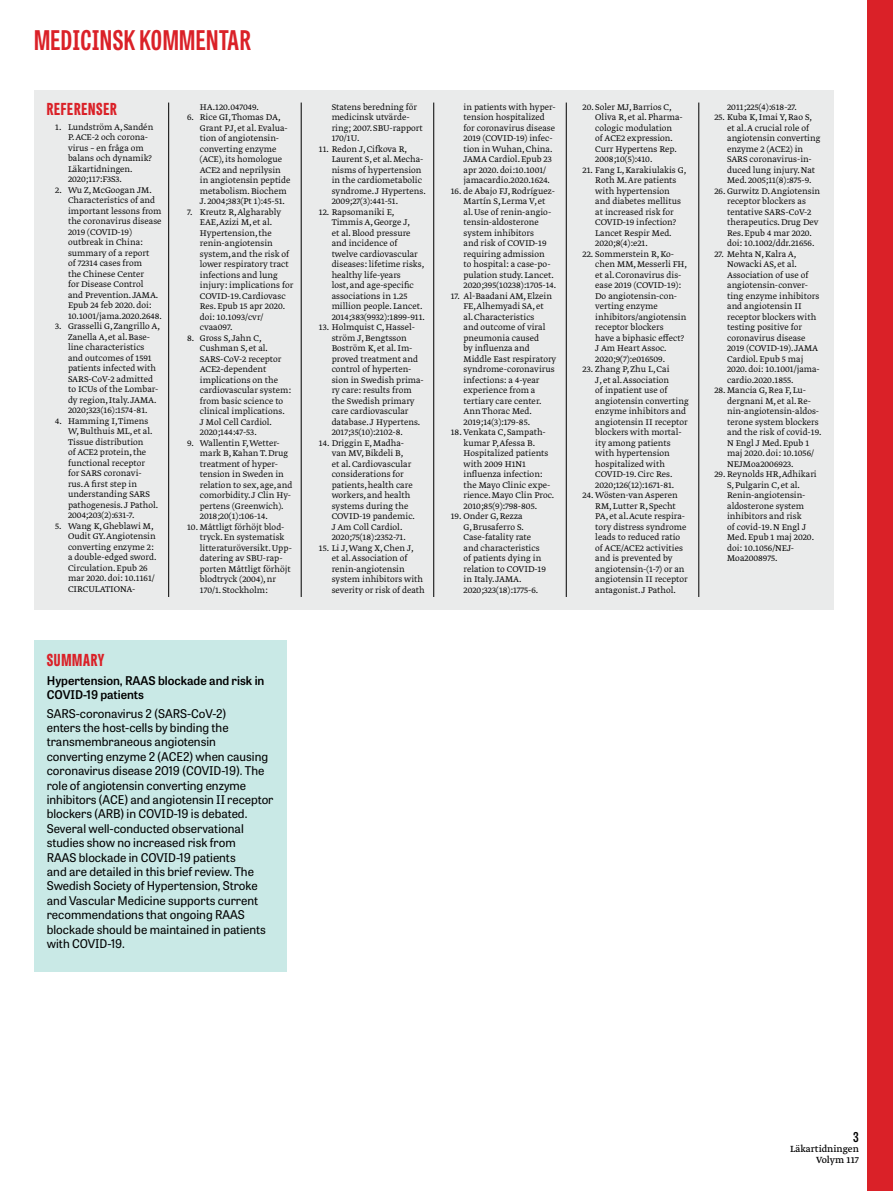
<style>
.page{position:relative;width:893px;height:1191px;background:#fff}
.page>*{position:absolute;margin:0;border:0;box-sizing:border-box;transform-origin:0 0}
.t1{font:700 27px "Tablet Gothic Compressed";letter-spacing:.02em;color:#da2128}
.t2{font:800 16.5px "Tablet Gothic Compressed";letter-spacing:.045em;color:#da2128}
.t3{font:600 13.5px "Tablet Gothic Condensed";color:#000}
.t4{font:12px/14.4px "Tablet Gothic";color:#000}
.t5{font:600 12px/14.4px "Tablet Gothic";color:#000}
.t6{font:10.5px/10.5px "Greta Text Pro";color:#000;text-align:right}
.t7{font:9.75px/10.5px "Greta Text Pro Light Min";color:#000}
</style>
<div class="page">
<div style="left:867px;top:0;width:26px;height:1191px;background:#da2128"></div>
<div style="left:34px;top:640px;width:252px;height:332px;background:#c9e9e6"></div>
<div style="left:34px;top:90px;width:799px;height:520px;background:#eaebeb"></div>
<hr style="left:168px;top:103px;width:1px;height:494px;background:#000">
<hr style="left:433px;top:103px;width:1px;height:494px;background:#000">
<hr style="left:301px;top:103px;width:1px;height:494px;background:#000">
<hr style="left:566px;top:103px;width:1px;height:494px;background:#000">
<hr style="left:698px;top:103px;width:1px;height:494px;background:#000">
<h1 class="t1" style="left:34px;top:22px;width:218px">MEDICINSK KOMMENTAR</h1>
<h2 class="t2" style="left:47px;top:97px;width:72px">REFERENSER</h2>
<p class="t7" style="left:68px;top:122px;width:87px;text-indent:-13px">1. Lundström A, Sandén<br>P. ACE-2 och corona&shy;virus – en fråga om balans och dynamik?<br>Läkartidningen.<br>2020;117:F3S3.</p>
<p class="t7" style="left:68px;top:185px;width:96px;text-indent:-13px">2. Wu Z, McGoogan JM.<br>Characteristics of and important lessons from the coronavirus disease<br>2019 (COVID-19) outbreak in China: summary of a report<br>of 72314 cases from<br>the Chinese Center<br>for Disease Control<br>and Prevention. JAMA.<br>Epub 24 feb 2020. doi:<br>10.1001/jama.2020.2648.</p>
<p class="t7" style="left:68px;top:322px;width:93px;text-indent:-13px">3. Grasselli G, Zangrillo A,<br>Zanella A, et al. Base&shy;line characteristics and outcomes of 1591 patients infected with<br>SARS-CoV-2 admitted to ICUs of the Lombar&shy;dy region, Italy. JAMA.<br>2020;323(16):1574-81.</p>
<p class="t7" style="left:68px;top:416px;width:92px;text-indent:-13px">4. Hamming I, Timens<br>W, Bulthuis ML, et al.<br>Tissue distribution<br>of ACE2 protein, the functional receptor for SARS coronavi&shy;rus. A first step in understanding SARS pathogenesis. J Pathol.<br>2004;203(2):631-7.</p>
<p class="t7" style="left:68px;top:521px;width:90px;text-indent:-13px">5. Wang K, Gheblawi M,<br>Oudit GY. Angiotensin converting enzyme 2: a double-edged sword.<br>Circulation. Epub 26 mar 2020. doi: 10.1161/<br>CIRCULATIONA-</p>
<p class="t7" style="left:200px;top:102px;width:61px">HA.120.047049.</p>
<p class="t7" style="left:200px;top:112px;width:92px;text-indent:-13px">6. Rice GI, Thomas DA,<br>Grant PJ, et al. Evalua&shy;tion of angiotensin&shy;converting enzyme (ACE), its homologue<br>ACE2 and neprilysin in angiotensin peptide metabolism. Biochem<br>J. 2004;383(Pt 1):45-51.</p>
<p class="t7" style="left:200px;top:207px;width:95px;text-indent:-13px">7. Kreutz R, Algharably<br>EAE, Azizi M, et al.<br>Hypertension, the renin-angiotensin system, and the risk of lower respiratory tract infections and lung injury: implications for<br>COVID-19. Cardiovasc<br>Res. Epub 15 apr 2020. doi: 10.1093/cvr/ cvaa097.</p>
<p class="t7" style="left:200px;top:333px;width:93px;text-indent:-13px">8. Gross S, Jahn C,<br>Cushman S, et al.<br>SARS-CoV-2 receptor<br>ACE2-dependent implications on the cardiovascular system: from basic science to clinical implications.<br>J Mol Cell Cardiol.<br>2020;144:47-53.</p>
<p class="t7" style="left:200px;top:438px;width:94px;text-indent:-13px">9. Wallentin F, Wetter&shy;mark B, Kahan T. Drug treatment of hyper&shy;tension in Sweden in relation to sex, age, and comorbidity. J Clin Hy&shy;pertens (Greenwich).<br>2018;20(1):106-14.</p>
<p class="t7" style="left:200px;top:522px;width:94px;text-indent:-13px">10. Måttligt förhöjt blod&shy;tryck. En systematisk litteraturöversikt. Upp&shy;datering av SBU-rap&shy;porten Måttligt förhöjt blodtryck (2004), nr<br>170/1. Stockholm:</p>
<h2 class="t2" style="left:47px;top:648px;width:59px">SUMMARY</h2>
<p class="t5" style="left:47px;top:672px;width:219px">Hypertension, RAAS blockade and risk in<br>COVID-19 patients</p>
<p class="t4" style="left:47px;top:705px;width:228px">SARS-coronavirus 2 (SARS-CoV-2)<br>enters the host-cells by binding the transmembraneous angiotensin converting enzyme 2 (ACE2) when causing coronavirus disease 2019 (COVID-19). The role of angiotensin converting enzyme inhibitors (ACE) and angiotensin II receptor blockers (ARB) in COVID-19 is debated.<br>Several well-conducted observational studies show no increased risk from<br>RAAS blockade in COVID-19 patients<br>and are detailed in this brief review. The Swedish Society of Hypertension, Stroke and Vascular Medicine supports current recommendations that ongoing RAAS blockade should be maintained in patients with COVID-19.</p>
<p class="t7" style="left:332px;top:102px;width:93px">Statens beredning för medicinsk utvärde&shy;ring; 2007. SBU-rapport<br>170/1U.</p>
<p class="t7" style="left:332px;top:144px;width:96px;text-indent:-13px">11. Redon J, Cifkova R,<br>Laurent S, et al. Mecha&shy;nisms of hypertension in the cardiometabolic syndrome. J Hypertens.<br>2009;27(3):441-51.</p>
<p class="t7" style="left:332px;top:207px;width:95px;text-indent:-13px">12. Rapsomaniki E,<br>Timmis A, George J,<br>et al. Blood pressure and incidence of twelve cardiovascular diseases: lifetime risks, healthy life-years<br>lost, and age-specific associations in 1.25 million people. Lancet.<br>2014;383(9932):1899-911.</p>
<p class="t7" style="left:332px;top:322px;width:94px;text-indent:-13px">13. Holmquist C, Hassel&shy;ström J, Bengtsson<br>Boström K, et al. Im&shy;proved treatment and control of hyperten&shy;sion in Swedish prima&shy;ry care: results from the Swedish primary care cardiovascular database. J Hypertens.<br>2017;35(10):2102-8.</p>
<p class="t7" style="left:332px;top:438px;width:85px;text-indent:-13px">14. Driggin E, Madha&shy;van MV, Bikdeli B,<br>et al. Cardiovascular considerations for patients, health care workers, and health systems during the<br>COVID-19 pandemic.<br>J Am Coll Cardiol.<br>2020;75(18):2352-71.</p>
<p class="t7" style="left:332px;top:543px;width:95px;text-indent:-13px">15. Li J, Wang X, Chen J,<br>et al. Association of renin-angiotensin system inhibitors with severity or risk of death</p>
<p class="t7" style="left:463px;top:102px;width:94px">in patients with hyper&shy;tension hospitalized for coronavirus disease<br>2019 (COVID-19) infec&shy;tion in Wuhan, China.<br>JAMA Cardiol. Epub 23 apr 2020. doi:10.1001/ jamacardio.2020.1624.</p>
<p class="t7" style="left:463px;top:186px;width:94px;text-indent:-13px">16. de Abajo FJ, Rodríguez-<br>Martín S, Lerma V, et al. Use of renin-angio&shy;tensin-aldosterone system inhibitors<br>and risk of COVID-19 requiring admission<br>to hospital: a case-po&shy;pulation study. Lancet.<br>2020;395(10238):1705-14.</p>
<p class="t7" style="left:463px;top:291px;width:94px;text-indent:-13px">17. Al-Baadani AM, Elzein<br>FE, Alhemyadi SA, et<br>al. Characteristics<br>and outcome of viral pneumonia caused<br>by influenza and<br>Middle East respiratory syndrome-coronavirus infections: a 4-year experience from a tertiary care center.<br>Ann Thorac Med.<br>2019;14(3):179-85.</p>
<p class="t7" style="left:463px;top:427px;width:92px;text-indent:-13px">18. Venkata C, Sampath&shy;kumar P, Afessa B.<br>Hospitalized patients with 2009 H1N1 influenza infection: the Mayo Clinic expe&shy;rience. Mayo Clin Proc.<br>2010;85(9):798-805.</p>
<p class="t7" style="left:463px;top:511px;width:84px;text-indent:-13px">19. Onder G, Rezza<br>G, Brusaferro S.<br>Case-fatality rate and characteristics of patients dying in relation to COVID-19 in Italy. JAMA.<br>2020;323(18):1775-6.</p>
<p class="t7" style="left:595px;top:102px;width:89px;text-indent:-13px">20. Soler MJ, Barrios C,<br>Oliva R, et al. Pharma&shy;cologic modulation<br>of ACE2 expression.<br>Curr Hypertens Rep.<br>2008;10(5):410.</p>
<p class="t7" style="left:595px;top:165px;width:92px;text-indent:-13px">21. Fang L, Karakiulakis G,<br>Roth M. Are patients with hypertension and diabetes mellitus at increased risk for<br>COVID-19 infection?<br>Lancet Respir Med.<br>2020;8(4):e21.</p>
<p class="t7" style="left:595px;top:249px;width:93px;text-indent:-13px">22. Sommerstein R, Ko&shy;chen MM, Messerli FH, et al. Coronavirus dis&shy;ease 2019 (COVID-19):<br>Do angiotensin-con&shy;verting enzyme inhibitors/angiotensin receptor blockers<br>have a biphasic effect?<br>J Am Heart Assoc.<br>2020;9(7):e016509.</p>
<p class="t7" style="left:595px;top:364px;width:95px;text-indent:-13px">23. Zhang P, Zhu L, Cai<br>J, et al. Association<br>of inpatient use of angiotensin converting enzyme inhibitors and angiotensin II receptor blockers with mortal&shy;ity among patients with hypertension hospitalized with<br>COVID-19. Circ Res.<br>2020;126(12):1671-81.</p>
<p class="t7" style="left:595px;top:490px;width:94px;text-indent:-13px">24. Wösten-van Asperen<br>RM, Lutter R, Specht<br>PA, et al. Acute respira&shy;tory distress syndrome leads to reduced ratio of ACE/ACE2 activities and is prevented by angiotensin-(1-7) or an angiotensin II receptor antagonist. J Pathol.</p>
<p class="t7" style="left:727px;top:102px;width:71px">2011;225(4):618-27.</p>
<p class="t7" style="left:727px;top:112px;width:95px;text-indent:-13px">25. Kuba K, Imai Y, Rao S, et al. A crucial role of angiotensin converting enzyme 2 (ACE2) in<br>SARS coronavirus-in&shy;duced lung injury. Nat<br>Med. 2005;11(8):875-9.</p>
<p class="t7" style="left:727px;top:186px;width:95px;text-indent:-13px">26. Gurwitz D. Angiotensin receptor blockers as tentative SARS-CoV-2 therapeutics. Drug Dev<br>Res. Epub 4 mar 2020. doi: 10.1002/ddr.21656.</p>
<p class="t7" style="left:727px;top:249px;width:94px;text-indent:-13px">27. Mehta N, Kalra A,<br>Nowacki AS, et al.<br>Association of use of angiotensin-conver&shy;ting enzyme inhibitors and angiotensin II receptor blockers with testing positive for coronavirus disease<br>2019 (COVID-19). JAMA<br>Cardiol. Epub 5 maj<br>2020. doi: 10.1001/jama&shy;cardio.2020.1855.</p>
<p class="t7" style="left:727px;top:385px;width:96px;text-indent:-13px">28. Mancia G, Rea F, Lu&shy;dergnani M, et al. Re&shy;nin-angiotensin-aldos&shy;terone system blockers and the risk of covid-19.<br>N Engl J Med. Epub 1 maj 2020. doi: 10.1056/<br>NEJMoa2006923.</p>
<p class="t7" style="left:727px;top:469px;width:91px;text-indent:-13px">29. Reynolds HR, Adhikari<br>S, Pulgarin C, et al.<br>Renin-angiotensin&shy;aldosterone system inhibitors and risk<br>of covid-19. N Engl J<br>Med. Epub 1 maj 2020. doi: 10.1056/NEJ-<br>Moa2008975.</p>
<h3 class="t3" style="left:853px;top:1127px;width:7px">3</h3>
<p class="t6" style="left:790px;top:1144px;width:70px">Läkartidningen<br>Volym 117</p>
</div>
